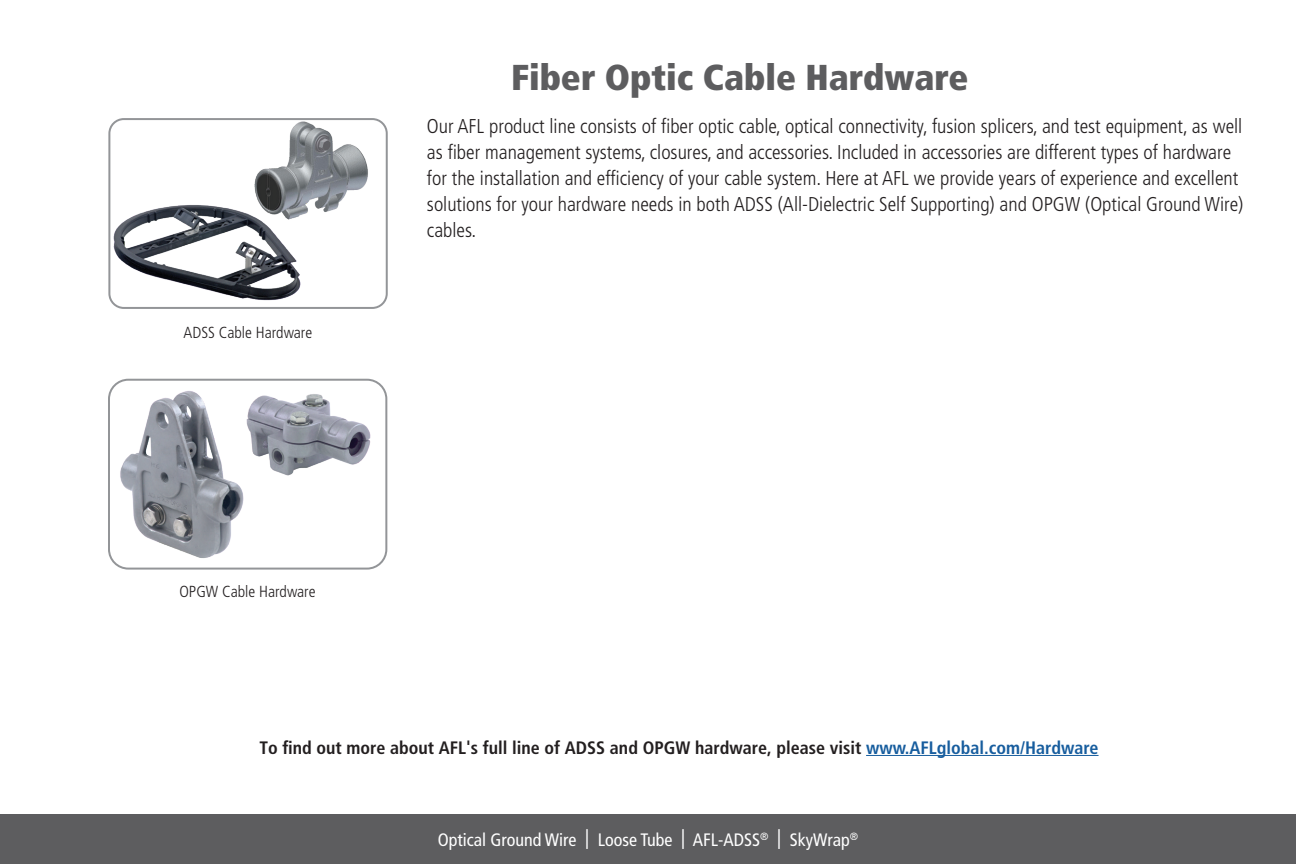
<style>
.page{position:relative;width:1296px;height:864px;background:#fff}
.page>*{position:absolute;margin:0;border:0;box-sizing:border-box;transform-origin:0 0}
.FPP_Product_Title{font:900 condensed 36px "Frutiger LT Std";color:#5d5d5f}
.FPP_Table_Body_Text{font:300 condensed 20px/26px "Frutiger LT Std";color:#231f20}
.THE_BODY_COPY{font:700 condensed 18px "Frutiger LT Std";color:#231f20}
.t1{font:condensed 18px "Frutiger LT Std";color:#fff}
.FPP_Table_Body_Text-2{font:300 condensed 16px "Frutiger LT Std";color:#231f20}
.s1{color:#175d9e}
.s2{font-size:19.8px}
</style>
<div class="page">
<img style="left:111px;top:121px;width:274px;height:185px">
<div style="left:108px;top:118px;width:280px;height:191px;border:2px solid #939598;border-radius:14px"></div>
<img style="left:109px;top:380px;width:277px;height:187px">
<div style="left:108px;top:379px;width:279px;height:191px;border:2px solid #939598;border-radius:19px"></div>
<div style="left:0;top:814px;width:1296px;height:50px;background:#5d5d5f"></div>
<hr style="left:866px;top:755px;width:233px;height:1px;background:#175d9e">
<p class="FPP_Product_Title" style="left:511px;top:56px;width:459px">Fiber Optic Cable Hardware</p>
<p class="FPP_Table_Body_Text-2" style="left:184px;top:324px;width:130px">ADSS Cable Hardware</p>
<p class="FPP_Table_Body_Text-2" style="left:179px;top:583px;width:138px">OPGW Cable Hardware</p>
<p class="FPP_Table_Body_Text" style="left:427px;top:113px;width:818px">Our AFL product line consists of fiber optic cable, optical connectivity, fusion splicers, and test equipment, as well as fiber management systems, closures, and accessories. Included in accessories are different types of hardware for the installation and efficiency of your cable system. Here at AFL we provide years of experience and excellent solutions for your hardware needs in both ADSS (All-Dielectric Self Supporting) and OPGW (Optical Ground Wire) cables.</p>
<p class="THE_BODY_COPY" style="left:259px;top:737px;width:841px">To find out more about AFL's full line of ADSS and OPGW hardware, please visit <span class="s1">www.AFLglobal.com/Hardware</span></p>
<p class="t1" style="left:438px;top:829px;width:422px">Optical Ground Wire <span class="s2">|</span> Loose Tube <span class="s2">|</span> AFL-ADSS<sup>®</sup> <span class="s2">|</span> SkyWrap<sup>®</sup></p>
</div>
